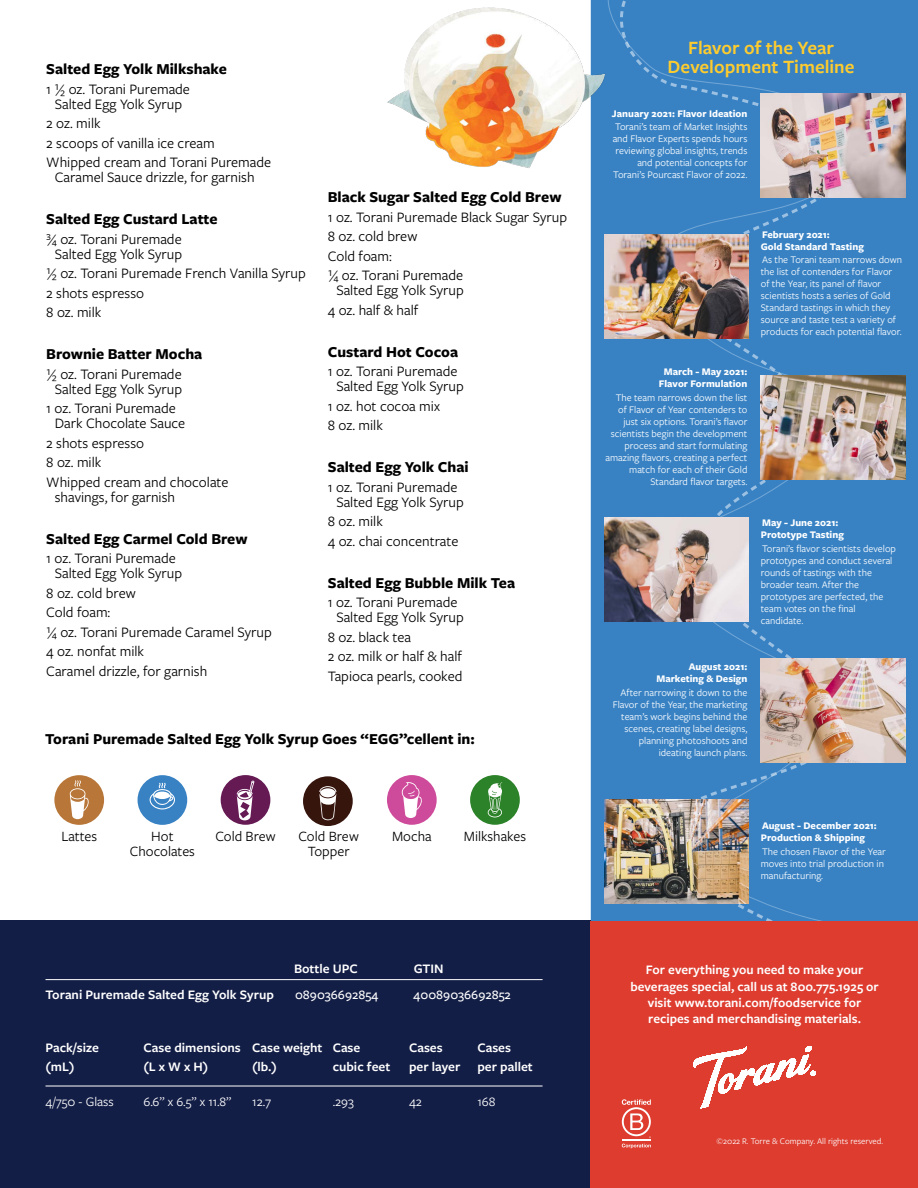
<style>
.page{position:relative;width:918px;height:1188px;background:#fff}
.page>*{position:absolute;margin:0;border:0;box-sizing:border-box;transform-origin:0 0}
.t1{font:600 19.5px/19.5px "Freight Sans Pro";color:#fecc2e;text-align:center}
.t2{font:700 15.75px "Freight Sans Pro";color:#000}
.t3{font:15px/19.5px "Freight Sans Pro";color:#000}
.t4{font:14.7px "Freight Sans Pro";color:#000}
.t5{font:600 13.5px/16.2px "Freight Sans Pro";color:#fff;text-align:center}
.t6{font:13.5px "Freight Sans Pro";color:#fff}
.t7{font:500 13.5px "Freight Sans Pro";color:#fff}
.t8{font:10.5px/12px "Freight Sans Pro";color:#fff;text-align:right}
.t9{font:700 10.5px/12px "Freight Sans Pro";color:#fff}
.t10{font:9px "Freight Sans Pro";color:#fff}
</style>
<div class="page">
<div style="left:892px;top:0;width:26px;height:921px;background:#3882c4"></div>
<div style="left:591px;top:172px;width:17px;height:749px;background:#3882c4"></div>
<div style="left:608px;top:0;width:284px;height:921px;background:#3882c4"></div>
<div style="left:0;top:920px;width:591px;height:268px;background:#131e46"></div>
<div style="left:591px;top:921px;width:327px;height:267px;background:#dd3c2f"></div>
<svg style="left:694px;top:1046px;width:122px;height:62px"></svg>
<hr style="left:622px;top:1139px;width:29px;height:2px;background:#fff">
<svg style="left:622px;top:1099px;width:29px;height:39px"></svg>
<svg style="left:622px;top:1144px;width:29px;height:4px"></svg>
<hr style="left:46px;top:1086px;width:497px;height:1px;background:#fff">
<hr style="left:46px;top:979px;width:497px;height:1px;background:#fff">
<div style="left:54px;top:775px;width:50px;height:50px;background:#b87739;border-radius:50%"></div>
<svg style="left:70px;top:780px;width:19px;height:39px"></svg>
<div style="left:221px;top:775px;width:49px;height:50px;background:#651a54;border-radius:50%"></div>
<svg style="left:237px;top:781px;width:17px;height:39px"></svg>
<div style="left:138px;top:775px;width:49px;height:50px;background:#3882c4;border-radius:50%"></div>
<svg style="left:150px;top:783px;width:25px;height:26px"></svg>
<div style="left:470px;top:775px;width:50px;height:50px;background:#2c8229;border-radius:50%"></div>
<svg style="left:488px;top:782px;width:14px;height:35px"></svg>
<div style="left:387px;top:775px;width:50px;height:50px;background:#ce4b9b;border-radius:50%"></div>
<svg style="left:402px;top:782px;width:20px;height:36px"></svg>
<div style="left:303px;top:776px;width:50px;height:50px;background:#36150d;border-radius:50%"></div>
<svg style="left:319px;top:786px;width:18px;height:34px"></svg>
<img style="left:761px;top:93px;width:144px;height:104px">
<img style="left:604px;top:235px;width:145px;height:103px">
<img style="left:604px;top:517px;width:145px;height:104px">
<img style="left:761px;top:376px;width:144px;height:104px">
<img style="left:604px;top:800px;width:145px;height:104px">
<img style="left:761px;top:659px;width:144px;height:103px">
<img style="left:387px;top:0;width:244px;height:172px">
<h2 class="t2" style="left:46px;top:58px;width:182px">Salted Egg Yolk Milkshake</h2>
<h3 class="t3" style="left:46px;top:81px;width:145px;line-height:15px;text-align:center">1 ½ oz. Torani Puremade<br>Salted Egg Yolk Syrup</h3>
<h3 class="t3" style="left:46px;top:113px;width:227px">2 oz. milk<br>2 scoops of vanilla ice cream<br>Whipped cream and Torani Puremade</h3>
<h3 class="t3" style="left:55px;top:167px;width:201px">Caramel Sauce drizzle, for garnish</h3>
<h2 class="t2" style="left:46px;top:208px;width:173px">Salted Egg Custard Latte</h2>
<h3 class="t3" style="left:46px;top:231px;width:137px;line-height:15px;text-align:center">¾ oz. Torani Puremade<br>Salted Egg Yolk Syrup</h3>
<h3 class="t3" style="left:46px;top:263px;width:261px">½ oz. Torani Puremade French Vanilla Syrup<br>2 shots espresso<br>8 oz. milk</h3>
<h2 class="t2" style="left:46px;top:343px;width:158px">Brownie Batter Mocha</h2>
<h3 class="t3" style="left:46px;top:366px;width:137px;line-height:15px;text-align:center">½ oz. Torani Puremade<br>Salted Egg Yolk Syrup</h3>
<h3 class="t3" style="left:55px;top:400px;width:132px;line-height:15px;text-indent:-9px">1 oz. Torani Puremade<br>Dark Chocolate Sauce</h3>
<h3 class="t3" style="left:46px;top:433px;width:184px">2 shots espresso<br>8 oz. milk<br>Whipped cream and chocolate</h3>
<h3 class="t3" style="left:55px;top:487px;width:122px">shavings, for garnish</h3>
<h2 class="t2" style="left:46px;top:528px;width:203px">Salted Egg Carmel Cold Brew</h2>
<h3 class="t3" style="left:46px;top:550px;width:137px;line-height:15px;text-align:center">1 oz. Torani Puremade<br>Salted Egg Yolk Syrup</h3>
<h3 class="t3" style="left:46px;top:583px;width:227px">8 oz. cold brew<br>Cold foam:<br>¼ oz. Torani Puremade Caramel Syrup<br>4 oz. nonfat milk<br>Caramel drizzle, for garnish</h3>
<h2 class="t2" style="left:328px;top:186px;width:235px">Black Sugar Salted Egg Cold Brew</h2>
<h3 class="t3" style="left:328px;top:207px;width:241px">1 oz. Torani Puremade Black Sugar Syrup<br>8 oz. cold brew<br>Cold foam:<br>¼ oz. Torani Puremade</h3>
<h3 class="t3" style="left:328px;top:280px;width:137px;text-indent:9px">Salted Egg Yolk Syrup<br>4 oz. half &amp; half</h3>
<h2 class="t2" style="left:328px;top:341px;width:132px">Custard Hot Cocoa</h2>
<h3 class="t3" style="left:328px;top:363px;width:137px;line-height:15px;text-align:center">1 oz. Torani Puremade<br>Salted Egg Yolk Syrup</h3>
<h3 class="t3" style="left:328px;top:396px;width:114px">1 oz. hot cocoa mix<br>8 oz. milk</h3>
<h2 class="t2" style="left:328px;top:456px;width:142px">Salted Egg Yolk Chai</h2>
<h3 class="t3" style="left:328px;top:479px;width:137px;line-height:15px;text-align:center">1 oz. Torani Puremade<br>Salted Egg Yolk Syrup</h3>
<h3 class="t3" style="left:328px;top:511px;width:132px">8 oz. milk<br>4 oz. chai concentrate</h3>
<h2 class="t2" style="left:328px;top:572px;width:189px">Salted Egg Bubble Milk Tea</h2>
<h3 class="t3" style="left:328px;top:594px;width:137px;line-height:15px;text-align:center">1 oz. Torani Puremade<br>Salted Egg Yolk Syrup</h3>
<h3 class="t3" style="left:328px;top:627px;width:136px">8 oz. black tea<br>2 oz. milk or half &amp; half<br>Tapioca pearls, cooked</h3>
<h2 class="t2" style="left:45px;top:728px;width:431px">Torani Puremade Salted Egg Yolk Syrup Goes “EGG”cellent in:</h2>
<h3 class="t4" style="left:61px;top:826px;width:37px">Lattes</h3>
<h3 class="t4" style="left:151px;top:826px;width:24px">Hot</h3>
<h3 class="t4" style="left:215px;top:826px;width:62px">Cold Brew</h3>
<h3 class="t4" style="left:130px;top:841px;width:67px">Chocolates</h3>
<h3 class="t4" style="left:299px;top:826px;width:62px">Cold Brew</h3>
<h3 class="t4" style="left:392px;top:826px;width:41px">Mocha</h3>
<h3 class="t4" style="left:464px;top:826px;width:64px">Milkshakes</h3>
<h3 class="t4" style="left:308px;top:841px;width:43px">Topper</h3>
<p class="t5" style="left:294px;top:960px;width:65px">Bottle UPC</p>
<p class="t5" style="left:414px;top:960px;width:32px">GTIN</p>
<p class="t5" style="left:46px;top:986px;width:230px">Torani Puremade Salted Egg Yolk Syrup</p>
<p class="t7" style="left:295px;top:986px;width:85px">089036692854</p>
<p class="t7" style="left:413px;top:986px;width:99px">40089036692852</p>
<p class="t5" style="left:46px;top:1039px;width:55px">Pack/size</p>
<p class="t5" style="left:144px;top:1039px;width:218px">Case dimensions Case weight Case</p>
<p class="t5" style="left:409px;top:1039px;width:35px">Cases</p>
<p class="t5" style="left:477px;top:1039px;width:35px">Cases</p>
<p class="t5" style="left:46px;top:1058px;width:31px">(mL)</p>
<p class="t5" style="left:144px;top:1058px;width:66px">(L x W x H)</p>
<p class="t5" style="left:252px;top:1058px;width:26px">(lb.)</p>
<p class="t5" style="left:333px;top:1058px;width:59px">cubic feet</p>
<p class="t5" style="left:409px;top:1058px;width:53px">per layer</p>
<p class="t5" style="left:477px;top:1058px;width:57px">per pallet</p>
<p class="t6" style="left:46px;top:1092px;width:70px">4/750 - Glass</p>
<p class="t6" style="left:144px;top:1092px;width:89px">6.6” x 6.5” x 11.8”</p>
<p class="t6" style="left:252px;top:1092px;width:20px">12.7</p>
<p class="t6" style="left:333px;top:1092px;width:23px">.293</p>
<p class="t6" style="left:409px;top:1092px;width:14px">42</p>
<p class="t6" style="left:477px;top:1092px;width:20px">168</p>
<h1 class="t1" style="left:668px;top:37px;width:188px">Flavor of the Year<br>Development Timeline</h1>
<p class="t9" style="left:612px;top:107px;width:137px">January 2021: Flavor Ideation</p>
<p class="t8" style="left:613px;top:120px;width:136px">Torani’s team of Market Insights and Flavor Experts spends hours reviewing global insights, trends and potential concepts for<br>Torani’s Pourcast Flavor of 2022.</p>
<p class="t9" style="left:659px;top:366px;width:90px;text-align:center">March - May 2021:<br>Flavor Formulation</p>
<p class="t8" style="left:606px;top:391px;width:143px">The team narrows down the list of Flavor of Year contenders to just six options. Torani’s flavor scientists begin the development process and start formulating amazing flavors, creating a perfect match for each of their Gold<br>Standard flavor targets.</p>
<p class="t9" style="left:761px;top:228px;width:105px">February 2021:<br>Gold Standard Tasting</p>
<p class="t8" style="left:761px;top:253px;width:143px;text-align:left">As the Torani team narrows down the list of contenders for Flavor of the Year, its panel of flavor scientists hosts a series of Gold<br>Standard tastings in which they source and taste test a variety of products for each potential flavor.</p>
<p class="t9" style="left:761px;top:516px;width:85px">May - June 2021:<br>Prototype Tasting</p>
<p class="t8" style="left:761px;top:542px;width:137px;text-align:left">Torani’s flavor scientists develop prototypes and conduct several rounds of tastings with the broader team. After the prototypes are perfected, the team votes on the final candidate.</p>
<p class="t9" style="left:656px;top:660px;width:93px;text-align:right">August 2021:<br>Marketing &amp; Design</p>
<p class="t8" style="left:613px;top:686px;width:136px">After narrowing it down to the<br>Flavor of the Year, the marketing team’s work begins behind the scenes, creating label designs, planning photoshoots and ideating launch plans.</p>
<p class="t9" style="left:761px;top:820px;width:118px">August - December 2021:<br>Production &amp; Shipping</p>
<p class="t8" style="left:761px;top:845px;width:127px;text-align:left">The chosen Flavor of the Year moves into trial production in manufacturing.</p>
<p class="t5" style="left:630px;top:961px;width:250px">For everything you need to make your beverages special, call us at 800.775.1925 or visit www.torani.com/foodservice for recipes and merchandising materials.</p>
<p class="t10" style="left:717px;top:1135px;width:168px">©2022 R. Torre &amp; Company. All rights reserved.</p>
</div>
